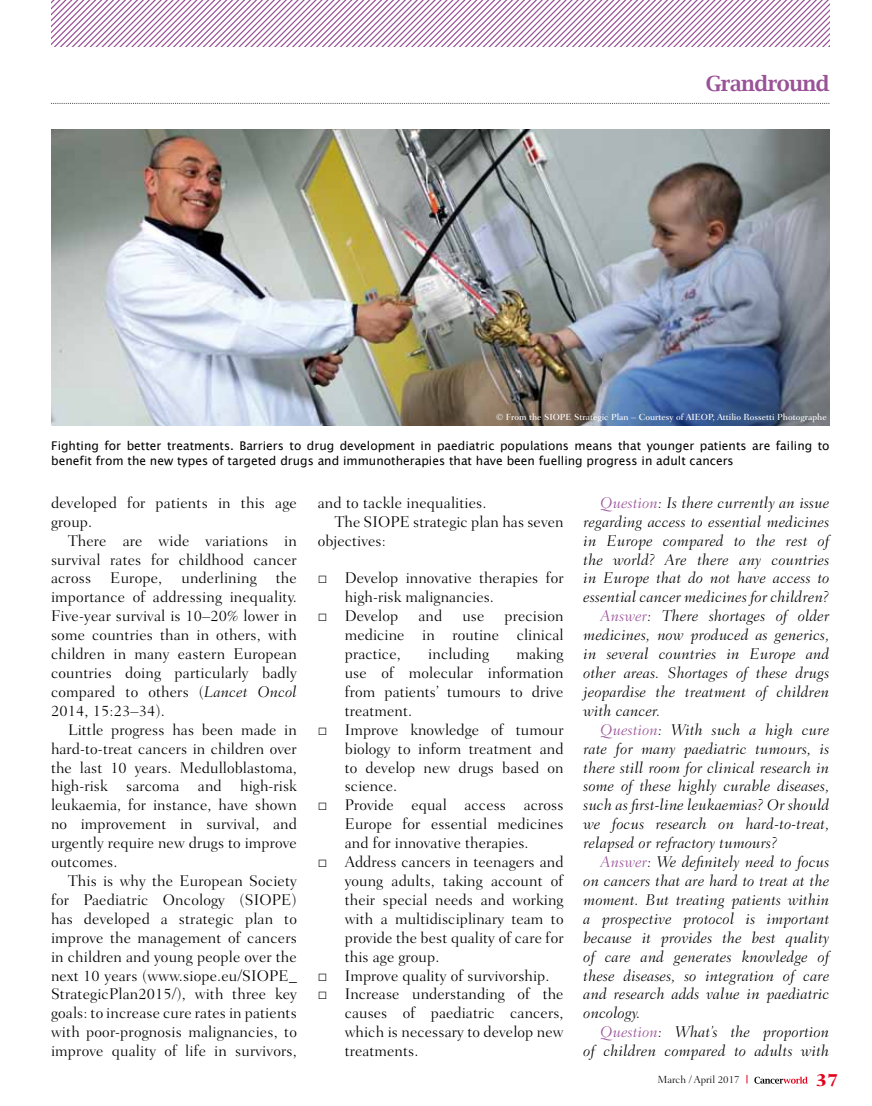
<style>
.page{position:relative;width:872px;height:1106px;background:#fff}
.page>*{position:absolute;margin:0;border:0;box-sizing:border-box;transform-origin:0 0}
.t1{font:600 21px "Lucida Bright";letter-spacing:-.025em;color:#995297}
.t2{font:800 18px "Fairfield LH";color:#e2001a}
.t3{font:300 15.75px/18.9px "Fairfield LH";letter-spacing:.005em;color:#000;text-align:justify}
.t4{font:italic 300 15.75px "Fairfield LH";letter-spacing:.01em;color:#000}
.t5{font:12px/15px "Lucida Grande";color:#000}
.t6{font:300 10.5px "Fairfield LH";color:#000}
.t7{font:500 9px "Fairfield LH";color:#fff}
.s1{font-style:italic}
.s2{font-family:"Arial";font-weight:400}
.s3{color:#995297}
</style>
<div class="page">
<svg style="left:754px;top:1076px;width:53px;height:7px"></svg>
<img style="left:51px;top:130px;width:778px;height:295px">
<svg style="left:51px;top:103px;width:778px;height:1px"></svg>
<svg style="left:51px;top:0;width:778px;height:47px"></svg>
<h1 class="t1" style="left:705px;top:70px;width:125px">Grandround</h1>
<p class="t7" style="left:496px;top:412px;width:332px">© From the SIOPE Strategic Plan – Courtesy of AIEOP, Attilio Rossetti Photographe</p>
<p class="t5" style="left:51px;top:438px;width:780px">Fighting for better treatments. Barriers to drug development in paediatric populations means that younger patients are failing to benefit from the new types of targeted drugs and immunotherapies that have been fuelling progress in adult cancers</p>
<p class="t3" style="left:51px;top:493px;width:247px">developed for patients in this age group.</p>
<p class="t3" style="left:51px;top:531px;width:247px;text-indent:17px">There are wide variations in survival rates for childhood cancer across Europe, underlining the importance of addressing inequality.<br>Five-year survival is 10–20% lower in some countries than in others, with children in many eastern European countries doing particularly badly compared to others (<span class="s1">Lancet Oncol </span>2014, 15:23–34).</p>
<p class="t3" style="left:51px;top:720px;width:247px;text-indent:17px">Little progress has been made in hard-to-treat cancers in children over the last 10 years. Medulloblastoma, high-risk sarcoma and high-risk leukaemia, for instance, have shown no improvement in survival, and urgently require new drugs to improve outcomes.</p>
<p class="t3" style="left:51px;top:871px;width:247px;text-indent:17px">This is why the European Society for Paediatric Oncology (SIOPE) has developed a strategic plan to improve the management of cancers in children and young people over the next 10 years (www.siope.eu/SIOPE_ StrategicPlan2015/), with three key goals: to increase cure rates in patients with poor-prognosis malignancies, to improve quality of life in survivors,</p>
<p class="t3" style="left:318px;top:493px;width:170px">and to tackle inequalities.</p>
<p class="t3" style="left:335px;top:512px;width:230px">The SIOPE strategic plan has seven</p>
<p class="t3" style="left:318px;top:531px;width:70px">objectives:</p>
<p class="t3" style="left:345px;top:569px;width:220px;text-indent:-27px"><span class="s2">□</span> Develop innovative therapies for high-risk malignancies.</p>
<p class="t3" style="left:318px;top:606px;width:82px"><span class="s2">□</span> Develop</p>
<p class="t3" style="left:418px;top:606px;width:25px">and</p>
<p class="t3" style="left:462px;top:606px;width:24px">use</p>
<p class="t3" style="left:345px;top:606px;width:220px;text-indent:160px">precision medicine in routine clinical practice,</p>
<p class="t3" style="left:345px;top:644px;width:220px;text-indent:172px">making use of molecular information from patients’ tumours to drive treatment.</p>
<p class="t3" style="left:345px;top:720px;width:220px;text-indent:-27px"><span class="s2">□</span> Improve knowledge of tumour biology to inform treatment and to develop new drugs based on science.</p>
<p class="t3" style="left:345px;top:795px;width:220px;text-indent:-27px"><span class="s2">□</span> Provide equal access across Europe for essential medicines and for innovative therapies.</p>
<p class="t3" style="left:345px;top:852px;width:220px;text-indent:-27px"><span class="s2">□</span> Address cancers in teenagers and young adults, taking account of their special needs and working with a multidisciplinary team to provide the best quality of care for this age group.</p>
<p class="t3" style="left:318px;top:966px;width:233px"><span class="s2">□</span> Improve quality of survivorship.</p>
<p class="t3" style="left:345px;top:984px;width:220px;text-indent:-27px"><span class="s2">□</span> Increase understanding of the causes of paediatric cancers, which is necessary to develop new treatments.</p>
<p class="t3" style="left:428px;top:644px;width:62px">including</p>
<p class="t4" style="left:600px;top:493px;width:230px"><span class="s3">Question</span>: Is there currently an issue</p>
<p class="t4" style="left:583px;top:512px;width:247px">regarding access to essential medicines</p>
<p class="t4" style="left:583px;top:531px;width:247px">in Europe compared to the rest of</p>
<p class="t4" style="left:583px;top:550px;width:247px">the world? Are there any countries</p>
<p class="t4" style="left:583px;top:569px;width:247px">in Europe that do not have access to</p>
<p class="t4" style="left:583px;top:588px;width:247px">essential cancer medicines for children?</p>
<p class="t4" style="left:600px;top:607px;width:230px"><span class="s3">Answer</span>: There shortages of older</p>
<p class="t4" style="left:583px;top:626px;width:247px">medicines, now produced as generics,</p>
<p class="t4" style="left:583px;top:645px;width:247px">in several countries in Europe and</p>
<p class="t4" style="left:583px;top:664px;width:247px">other areas. Shortages of these drugs</p>
<p class="t4" style="left:583px;top:682px;width:247px">jeopardise the treatment of children</p>
<p class="t4" style="left:583px;top:701px;width:78px">with cancer.</p>
<p class="t4" style="left:600px;top:720px;width:230px"><span class="s3">Question</span>: With such a high cure</p>
<p class="t4" style="left:583px;top:739px;width:247px">rate for many paediatric tumours, is</p>
<p class="t4" style="left:583px;top:758px;width:247px">there still room for clinical research in</p>
<p class="t4" style="left:583px;top:777px;width:247px">some of these highly curable diseases,</p>
<p class="t4" style="left:583px;top:796px;width:247px">such as first-line leukaemias? Or should</p>
<p class="t4" style="left:583px;top:815px;width:247px">we focus research on hard-to-treat,</p>
<p class="t4" style="left:583px;top:834px;width:195px">relapsed or refractory tumours?</p>
<p class="t4" style="left:600px;top:853px;width:230px"><span class="s3">Answer</span>: We definitely need to focus</p>
<p class="t4" style="left:583px;top:871px;width:247px">on cancers that are hard to treat at the</p>
<p class="t4" style="left:583px;top:890px;width:247px">moment. But treating patients within</p>
<p class="t4" style="left:583px;top:909px;width:247px">a prospective protocol is important</p>
<p class="t4" style="left:583px;top:928px;width:247px">because it provides the best quality</p>
<p class="t4" style="left:583px;top:947px;width:247px">of care and generates knowledge of</p>
<p class="t4" style="left:583px;top:966px;width:247px">these diseases, so integration of care</p>
<p class="t4" style="left:583px;top:985px;width:247px">and research adds value in paediatric</p>
<p class="t4" style="left:583px;top:1004px;width:58px">oncology.</p>
<p class="t4" style="left:600px;top:1023px;width:230px"><span class="s3">Question</span>: What’s the proportion</p>
<p class="t4" style="left:583px;top:1042px;width:247px">of children compared to adults with</p>
<p class="t6" style="left:657px;top:1073px;width:84px">March / April 2017</p>
<p class="t2" style="left:815px;top:1069px;width:24px">37</p>
</div>
